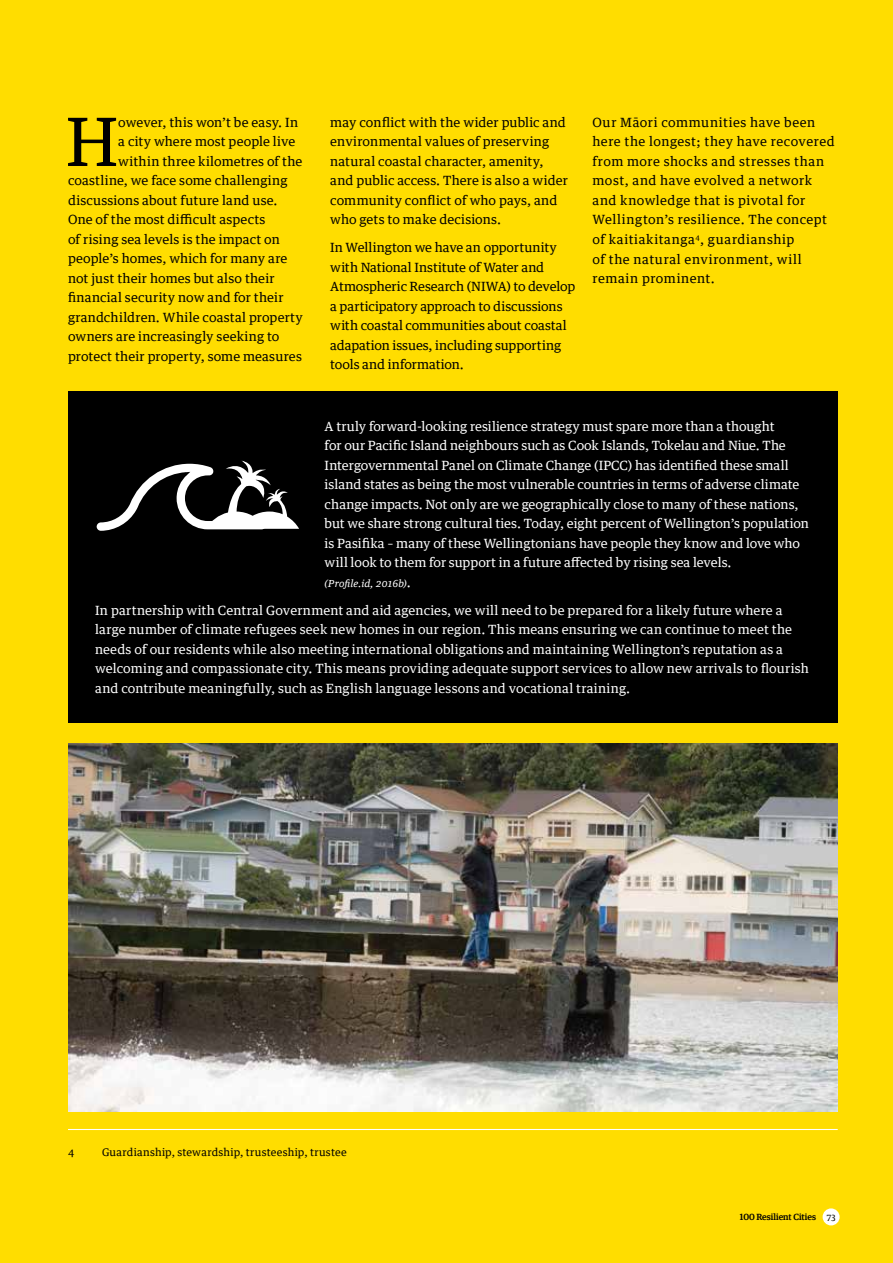
<style>
.page{position:relative;width:893px;height:1263px;background:#fd0}
.page>*{position:absolute;margin:0;border:0;box-sizing:border-box;transform-origin:0 0}
.t1{font:66.9px "Guardian Text Egyp TT";color:#000}
.t2{font:12.75px/19.5px "Guardian Text Egyp TT";letter-spacing:.005em;color:#fff}
.t3{font:12.75px/19.5px "Guardian Text Egyp TT";letter-spacing:.015em;color:#000}
.t4{font:12.75px/19.5px "Guardian Text Egyp TT";letter-spacing:.04em;color:#000}
.t5{font:12.75px/19.5px "Guardian Text Egyp TT";letter-spacing:-.005em;color:#000}
.t6{font:10.5px "Guardian Text Egyp TT";letter-spacing:.02em;color:#000}
.t7{font:italic 9.75px "Guardian Text Egyp TT";letter-spacing:.005em;color:#fff}
.t8{font:500 9px "Guardian Egyptian TT";color:#000}
.t9{font:9px "Guardian Egyptian TT";color:#000}
.s1{font-style:normal;font-size:12.75px}
</style>
<div class="page">
<hr style="left:68px;top:1129px;width:770px;height:1px;background:#fff">
<div style="left:68px;top:391px;width:770px;height:331px;background:#000"></div>
<img style="left:68px;top:744px;width:770px;height:367px">
<svg style="left:96px;top:460px;width:203px;height:71px"></svg>
<div style="left:823px;top:1208px;width:17px;height:17px;background:#fff;border-radius:50%"></div>
<h1 class="t1" style="left:66px;top:86px;width:54px">H</h1>
<p class="t3" style="left:118px;top:111px;width:181px">owever, this won’t be easy. In</p>
<p class="t3" style="left:118px;top:131px;width:179px">a city where most people live</p>
<p class="t3" style="left:118px;top:150px;width:186px">within three kilometres of the</p>
<p class="t3" style="left:68px;top:170px;width:221px">coastline, we face some challenging</p>
<p class="t3" style="left:68px;top:189px;width:211px">discussions about future land use.</p>
<p class="t3" style="left:68px;top:209px;width:199px">One of the most difficult aspects</p>
<p class="t3" style="left:68px;top:228px;width:213px">of rising sea levels is the impact on</p>
<p class="t3" style="left:68px;top:248px;width:221px">people’s homes, which for many are</p>
<p class="t3" style="left:68px;top:267px;width:208px">not just their homes but also their</p>
<p class="t3" style="left:68px;top:287px;width:217px">financial security now and for their</p>
<p class="t3" style="left:68px;top:306px;width:236px">grandchildren. While coastal property</p>
<p class="t3" style="left:68px;top:326px;width:213px">owners are increasingly seeking to</p>
<p class="t3" style="left:68px;top:345px;width:235px">protect their property, some measures</p>
<p class="t3" style="left:330px;top:111px;width:239px">may conflict with the wider public and environmental values of preserving natural coastal character, amenity, and public access. There is also a wider community conflict of who pays, and who gets to make decisions.</p>
<p class="t5" style="left:330px;top:237px;width:247px">In Wellington we have an opportunity with National Institute of Water and Atmospheric Research (NIWA) to develop a participatory approach to discussions with coastal communities about coastal adapation issues, including supporting tools and information.</p>
<p class="t4" style="left:592px;top:111px;width:244px">Our Māori communities have been here the longest; they have recovered from more shocks and stresses than most, and have evolved a network and knowledge that is pivotal for<br>Wellington’s resilience. The concept of kaitiakitanga<sup>4</sup>, guardianship<br>of the natural environment, will remain prominent.</p>
<p class="t2" style="left:325px;top:415px;width:486px">A truly forward-looking resilience strategy must spare more than a thought<br>for our Pacific Island neighbours such as Cook Islands, Tokelau and Niue. The Intergovernmental Panel on Climate Change (IPCC) has identified these small island states as being the most vulnerable countries in terms of adverse climate change impacts. Not only are we geographically close to many of these nations, but we share strong cultural ties. Today, eight percent of Wellington’s population is Pasifika – many of these Wellingtonians have people they know and love who will look to them for support in a future affected by rising sea levels.</p>
<p class="t7" style="left:325px;top:575px;width:88px">(Profile.id, 2016b)<span class="s1">.</span></p>
<p class="t2" style="left:95px;top:599px;width:715px">In partnership with Central Government and aid agencies, we will need to be prepared for a likely future where a large number of climate refugees seek new homes in our region. This means ensuring we can continue to meet the needs of our residents while also meeting international obligations and maintaining Wellington’s reputation as a welcoming and compassionate city. This means providing adequate support services to allow new arrivals to flourish and contribute meaningfully, such as English language lessons and vocational training.</p>
<p class="t6" style="left:68px;top:1144px;width:8px">4</p>
<p class="t6" style="left:102px;top:1144px;width:246px">Guardianship, stewardship, trusteeship, trustee</p>
<p class="t8" style="left:740px;top:1211px;width:78px">100 Resilient Cities</p>
<p class="t9" style="left:827px;top:1211px;width:10px">73</p>
</div>
